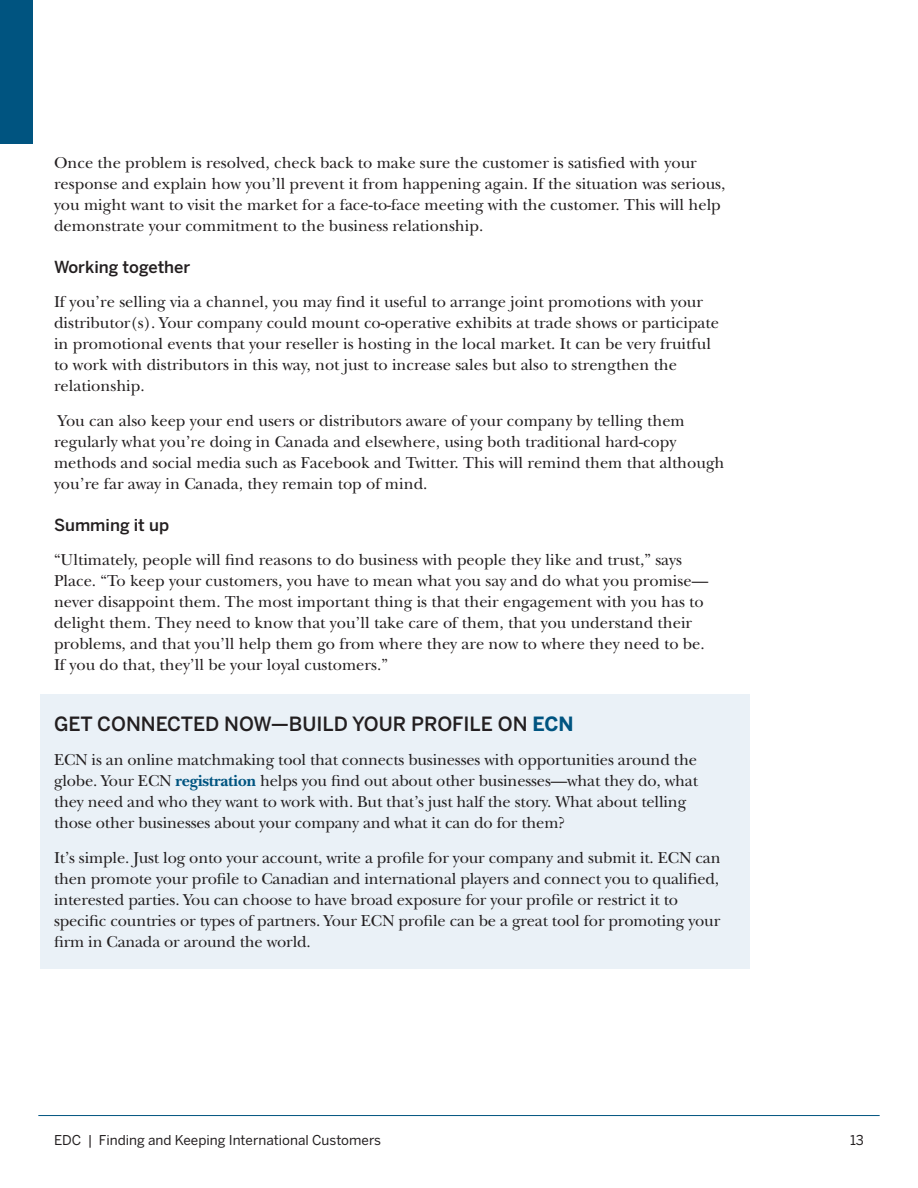
<style>
.page{position:relative;width:918px;height:1188px;background:#fff}
.page>*{position:absolute;margin:0;border:0;box-sizing:border-box;transform-origin:0 0}
.t1{font:500 19.5px "Benton Sans";color:#231f20}
.t2{font:16.5px/21px "New Baskerville Std";color:#231f20}
.t3{font:500 16.5px "Benton Sans";color:#231f20}
.t4{font:13.5px "Benton Sans";color:#231f20}
.s1{font-weight:700;color:#005480}
</style>
<div class="page">
<div style="left:0;top:0;width:32px;height:143px;background:#005480"></div>
<hr style="left:38px;top:1115px;width:842px;height:1px;background:#005480">
<div style="left:40px;top:694px;width:710px;height:274px;background:#eaf1f7"></div>
<p class="t2" style="left:54px;top:152px;width:673px">Once the problem is resolved, check back to make sure the customer is satisfied with your response and explain how you’ll prevent it from happening again. If the situation was serious, you might want to visit the market for a face-to-face meeting with the customer. This will help demonstrate your commitment to the business relationship.</p>
<p class="t3" style="left:54px;top:257px;width:138px">Working together</p>
<p class="t2" style="left:54px;top:292px;width:667px">If you’re selling via a channel, you may find it useful to arrange joint promotions with your distributor(s). Your company could mount co-operative exhibits at trade shows or participate in promotional events that your reseller is hosting in the local market. It can be very fruitful to work with distributors in this way, not just to increase sales but also to strengthen the relationship.</p>
<p class="t2" style="left:54px;top:410px;width:672px">You can also keep your end users or distributors aware of your company by telling them regularly what you’re doing in Canada and elsewhere, using both traditional hard-copy methods and social media such as Facebook and Twitter. This will remind them that although you’re far away in Canada, they remain top of mind.</p>
<p class="t3" style="left:54px;top:515px;width:117px">Summing it up</p>
<p class="t2" style="left:54px;top:550px;width:656px">“Ultimately, people will find reasons to do business with people they like and trust,” says Place. “To keep your customers, you have to mean what you say and do what you promise— never disappoint them. The most important thing is that their engagement with you has to delight them. They need to know that you’ll take care of them, that you understand their problems, and that you’ll help them go from where they are now to where they need to be.<br>If you do that, they’ll be your loyal customers.”</p>
<p class="t1" style="left:54px;top:712px;width:521px">GET CONNECTED NOW—BUILD YOUR PROFILE ON <span class="s1">ECN</span></p>
<p class="t2" style="left:54px;top:750px;width:646px">ECN is an online matchmaking tool that connects businesses with opportunities around the globe. Your ECN <span class="s1">registration</span> helps you find out about other businesses—what they do, what they need and who they want to work with. But that’s just half the story. What about telling those other businesses about your company and what it can do for them?</p>
<p class="t2" style="left:54px;top:847px;width:668px">It’s simple. Just log onto your account, write a profile for your company and submit it. ECN can then promote your profile to Canadian and international players and connect you to qualified, interested parties. You can choose to have broad exposure for your profile or restrict it to specific countries or types of partners. Your ECN profile can be a great tool for promoting your firm in Canada or around the world.</p>
<p class="t4" style="left:54px;top:1132px;width:329px">EDC | Finding and Keeping International Customers</p>
<p class="t4" style="left:850px;top:1132px;width:15px">13</p>
</div>
